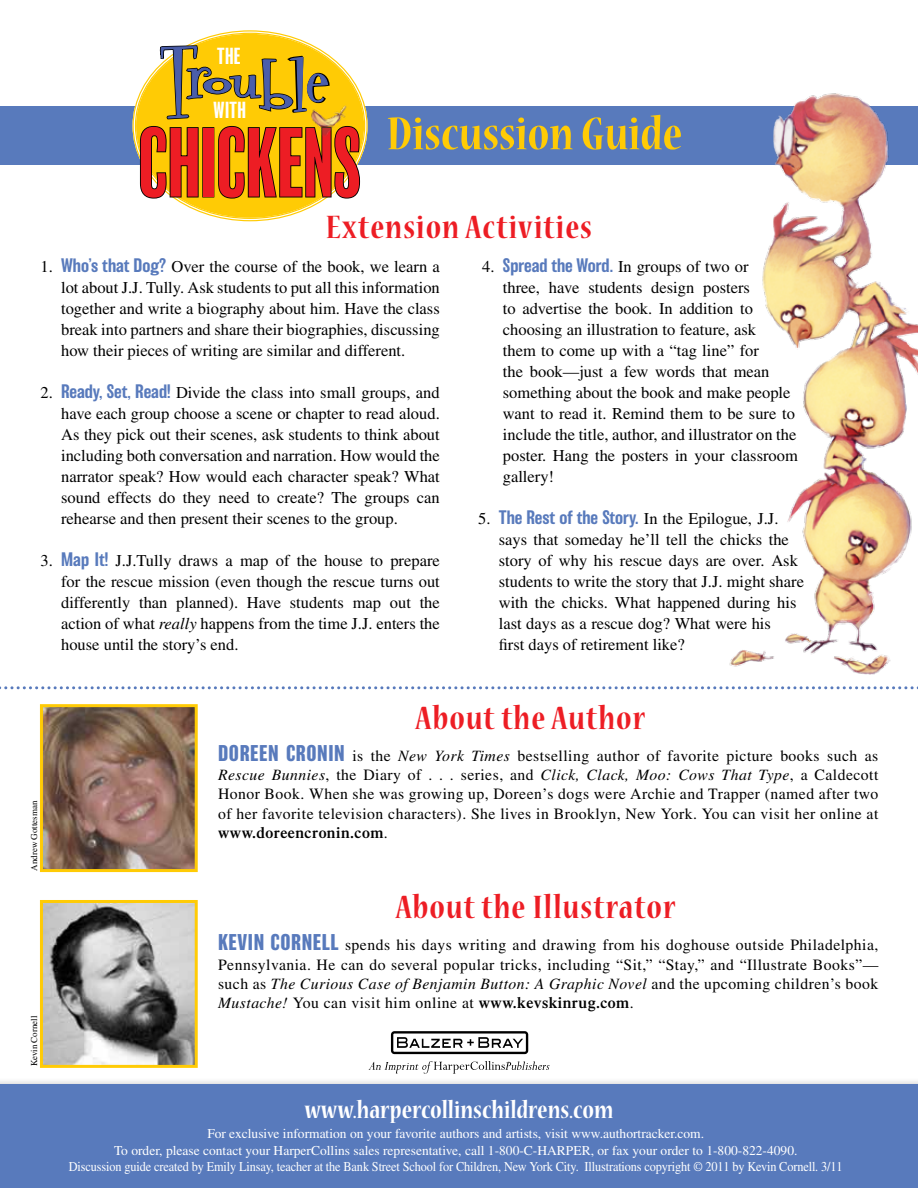
<style>
.page{position:relative;width:918px;height:1188px;background:#fff}
.page>*{position:absolute;margin:0;border:0;box-sizing:border-box;transform-origin:0 0}
.t1{font:condensed 90.3px "Balboa";letter-spacing:.01em;color:#ed1d24;scale:.91 1}
.t2{font:700 condensed 51px "Nueva Std";color:#ffcb05}
.t3{font:700 condensed 36px "Nueva Std";letter-spacing:.03em;color:#ed1d24}
.t4{font:700 condensed 27px "Nueva Std";color:#fff}
.t5{font:condensed 21.45px "Balboa";letter-spacing:.02em;color:#fff}
.t6{font:700 21px "Balboa";letter-spacing:.03em;color:#587abc}
.t7{font:16.5px/21px "Times";color:#000;text-align:justify}
.t8{font:15.75px/19.4px "Times";letter-spacing:.03em;color:#000;text-align:justify}
.t9{font:13.5px/16.5px "Times";color:#fff;text-align:center}
.t10{font:9px "Times";color:#000}
.s1{font-family:"Balboa";font-weight:500;font-size:18px;color:#587abc}
.s2{font-style:italic}
.s3{font-weight:600}
.s4{font-family:"Balboa";font-weight:700;font-size:21px;color:#587abc}
</style>
<div class="page">
<div style="left:0;top:1076px;width:918px;height:112px;background:#000;opacity:.24"></div>
<div style="left:0;top:1084px;width:918px;height:104px;background:#587abc"></div>
<div style="left:0;top:106px;width:918px;height:59px;background:#587abc"></div>
<svg style="left:134px;top:32px;width:232px;height:188px;background:#ffd020"></svg>
<svg style="left:139px;top:44px;width:222px;height:155px;background:#cfac27"></svg>
<img style="left:310px;top:102px;width:37px;height:34px">
<svg style="left:0;top:686px;width:726px;height:3px"></svg>
<svg style="left:391px;top:1031px;width:137px;height:23px"></svg>
<svg style="left:369px;top:1061px;width:180px;height:13px"></svg>
<img style="left:726px;top:93px;width:192px;height:597px">
<img style="left:44px;top:904px;width:150px;height:160px">
<div style="left:40px;top:900px;width:158px;height:168px;border:3px solid #ffcb05"></div>
<img style="left:44px;top:708px;width:150px;height:160px">
<div style="left:40px;top:704px;width:158px;height:168px;border:3px solid #ffcb05"></div>
<h3 class="t5" style="left:217px;top:44px;width:25px">THE</h3>
<h3 class="t5" style="left:214px;top:98px;width:34px">WITH</h3>
<h1 class="t1" style="left:139px;top:114px;width:245px">CHICKENS</h1>
<h2 class="t2" style="left:387px;top:111px;width:297px">Discussion Guide</h2>
<h3 class="t3" style="left:326px;top:211px;width:268px">Extension Activities</h3>
<p class="t7" style="left:61px;top:256px;width:380px;text-indent:-21px">1. <span class="s1">Who’s that Dog?</span> Over the course of the book, we learn a lot about J.J. Tully. Ask students to put all this information together and write a biography about him. Have the class break into partners and share their biographies, discussing how their pieces of writing are similar and different.</p>
<p class="t7" style="left:61px;top:382px;width:380px;text-indent:-21px">2. <span class="s1">Ready, Set, Read!</span> Divide the class into small groups, and have each group choose a scene or chapter to read aloud.<br>As they pick out their scenes, ask students to think about including both conversation and narration. How would the narrator speak? How would each character speak? What sound effects do they need to create? The groups can rehearse and then present their scenes to the group.</p>
<p class="t7" style="left:61px;top:550px;width:380px;text-indent:-21px">3. <span class="s1">Map It!</span> J.J.Tully draws a map of the house to prepare for the rescue mission (even though the rescue turns out differently than planned). Have students map out the action of what <span class="s2">really</span> happens from the time J.J. enters the house until the story’s end.</p>
<p class="t7" style="left:503px;top:256px;width:297px;text-align:left;text-indent:-21px">4. <span class="s1">Spread the Word.</span> In groups of two or<br>three, have students design posters<br>to advertise the book. In addition to choosing an illustration to feature, ask<br>them to come up with a “tag line” for<br>the book—just a few words that mean something about the book and make people want to read it. Remind them to be sure to include the title, author, and illustrator on the poster. Hang the posters in your classroom gallery!</p>
<p class="t7" style="left:499px;top:508px;width:307px;text-align:left;text-indent:-21px">5. <span class="s1">The Rest of the Story.</span> In the Epilogue, J.J. says that someday he’ll tell the chicks the story of why his rescue days are over. Ask students to write the story that J.J. might share with the chicks. What happened during his last days as a rescue dog? What were his<br>first days of retirement like?</p>
<p class="t10" style="left:29px;top:871px;width:72px;rotate:-90deg">Andrew Gottesman</p>
<p class="t10" style="left:29px;top:1066px;width:52px;rotate:-90deg">Kevin Cornell</p>
<h3 class="t3" style="left:416px;top:702px;width:231px">About the Author</h3>
<p class="t6" style="left:218px;top:741px;width:22px">DOREEN</p>
<p class="t6" style="left:286px;top:741px;width:21px">CRONIN</p>
<p class="t8" style="left:218px;top:745px;width:662px;text-indent:134px">is the <span class="s2">New York Times</span> bestselling author of favorite picture books such as <span class="s2">Rescue Bunnies</span>, the Diary of . . . series, and <span class="s2">Click, Clack, Moo: Cows That Type</span>, a Caldecott Honor Book. When she was growing up, Doreen’s dogs were Archie and Trapper (named after two of her favorite television characters). She lives in Brooklyn, New York. You can visit her online at <span class="s3">www.doreencronin.com</span>.</p>
<h3 class="t3" style="left:396px;top:891px;width:281px">About the Illustrator</h3>
<p class="t6" style="left:218px;top:931px;width:74px">KEVIN CORNE</p>
<p class="t8" style="left:218px;top:935px;width:662px;text-indent:104px"><span class="s4">LL</span> spends his days writing and drawing from his doghouse outside Philadelphia, Pennsylvania. He can do several popular tricks, including “Sit,” “Stay,” and “Illustrate Books” — such as <span class="s2">The Curious Case of Benjamin Button: A Graphic Novel</span> and the upcoming children’s book <span class="s2">Mustache!</span> You can visit him online at <span class="s3">www.kevskinrug.com</span>.</p>
<h3 class="t4" style="left:304px;top:1098px;width:310px">www.harpercollinschildrens.com</h3>
<p class="t9" style="left:69px;top:1125px;width:775px">For exclusive information on your favorite authors and artists, visit www.authortracker.com.<br>To order, please contact your HarperCollins sales representative, call 1-800-C-HARPER, or fax your order to 1-800-822-4090.<br>Discussion guide created by Emily Linsay, teacher at the Bank Street School for Children, New York City. Illustrations copyright © 2011 by Kevin Cornell. 3/11</p>
</div>
